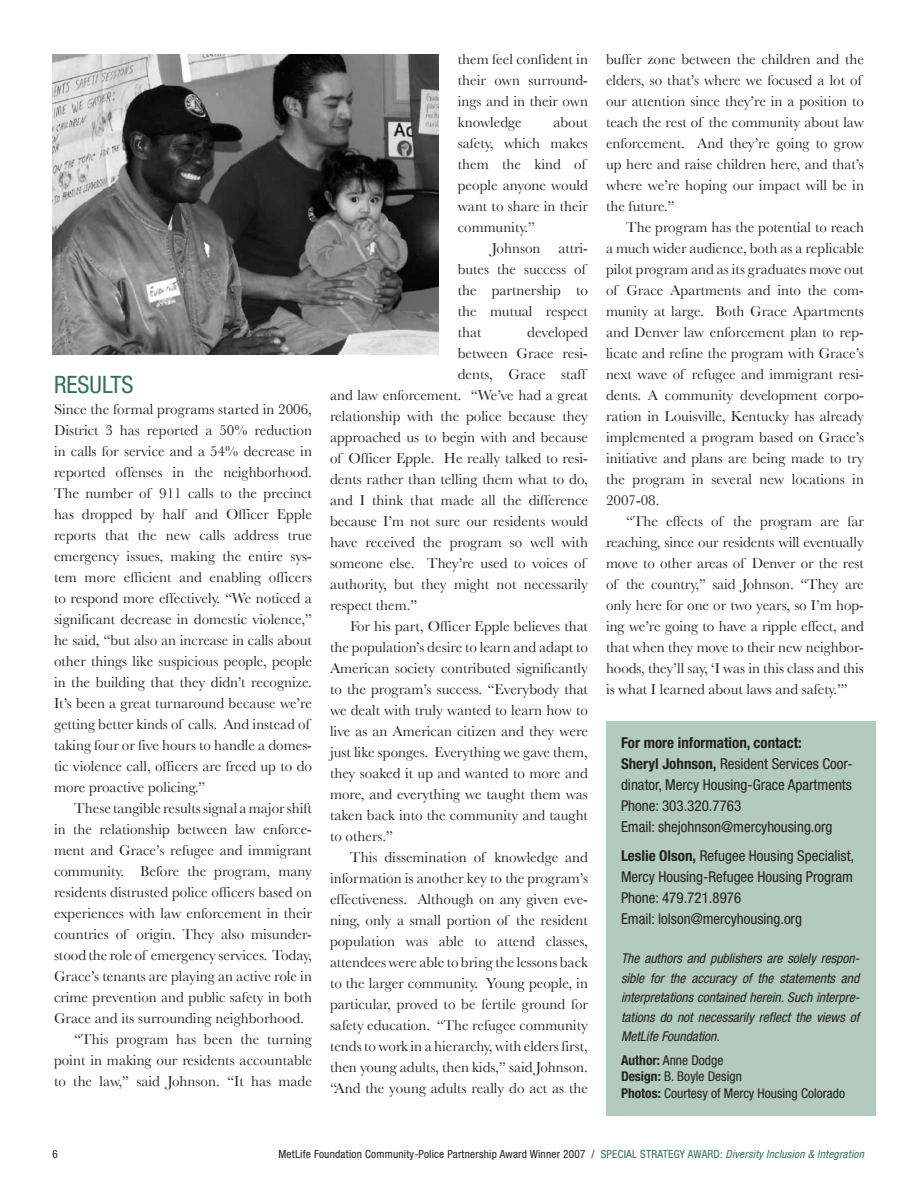
<style>
.page{position:relative;width:918px;height:1188px;background:#fff}
.page>*{position:absolute;margin:0;border:0;box-sizing:border-box;transform-origin:0 0}
.heading_2{font:condensed 24px "Helvetica Neue";color:#327159}
.text{font:15px/21px "Baskerville";color:#231f20;text-align:justify}
.text-2{font:condensed 15px/21px "Helvetica Neue";color:#231f20}
.text-3{font:700 condensed 15px "Helvetica Neue";color:#231f20}
.Callout_Text{font:italic condensed 13.5px/19.5px "Helvetica Neue";color:#231f20;text-align:justify}
.text-4{font:condensed 13.5px "Helvetica Neue";color:#231f20}
.t1{font:condensed 11.25px "Helvetica Neue";letter-spacing:.02em;color:#231f20}
.s1{font-weight:700}
.s2{color:#327159}
.s3{font-style:italic;color:#327159}
</style>
<div class="page">
<img style="left:52px;top:54px;width:386px;height:300px">
<div style="left:606px;top:722px;width:270px;height:394px;background:#b3cac0"></div>
<p class="heading_2" style="left:54px;top:370px;width:81px">Results</p>
<p class="text" style="left:54px;top:398px;width:260px;text-align:left">Since the formal programs started in 2006, District 3 has reported a 50% reduction in calls for service and a 54% decrease in reported offenses in the neighborhood.<br>The number of 911 calls to the precinct has dropped by half and Officer Epple reports that the new calls address true emergency issues, making the entire sys&shy;tem more efficient and enabling officers to respond more effectively. “We noticed a significant decrease in domestic violence,” he said, “but also an increase in calls about other things like suspicious people, people in the building that they didn’t recognize.<br>It’s been a great turnaround because we’re getting better kinds of calls. And instead of taking four or five hours to handle a domes&shy;tic violence call, officers are freed up to do more proactive policing.”</p>
<p class="text" style="left:54px;top:797px;width:260px;text-indent:20px">These tangible results signal a major shift in the relationship between law enforce&shy;ment and Grace’s refugee and immigrant community. Before the program, many residents distrusted police officers based on experiences with law enforcement in their countries of origin. They also misunder&shy;stood the role of emergency services. Today, Grace’s tenants are playing an active role in crime prevention and public safety in both Grace and its surrounding neighborhood.</p>
<p class="text" style="left:54px;top:1028px;width:260px;text-indent:20px">“This program has been the turning point in making our residents accountable to the law,” said Johnson. “It has made</p>
<p class="text" style="left:458px;top:49px;width:132px">them feel confident in their own surround&shy;ings and in their own knowledge</p>
<p class="text" style="left:458px;top:112px;width:132px;text-align:left;text-indent:96px">about safety, which makes them the kind of people anyone would want to share in their community.”</p>
<p class="text" style="left:458px;top:238px;width:132px;text-align:left;text-indent:34px">Johnson attri&shy;butes the success of the partnership to the mutual respect that</p>
<p class="text" style="left:527px;top:322px;width:62px">developed</p>
<p class="text" style="left:458px;top:343px;width:132px">between Grace resi-</p>
<p class="text" style="left:458px;top:364px;width:129px">dents, Grace staff</p>
<p class="text" style="left:330px;top:385px;width:260px">and law enforcement. “We’ve had a great</p>
<p class="text" style="left:330px;top:406px;width:259px">relationship with the police because they</p>
<p class="text" style="left:330px;top:427px;width:259px">approached us to begin with and because</p>
<p class="text" style="left:330px;top:448px;width:260px">of Officer Epple. He really talked to resi-</p>
<p class="text" style="left:330px;top:469px;width:259px">dents rather than telling them what to do,</p>
<p class="text" style="left:330px;top:490px;width:259px">and I think that made all the difference</p>
<p class="text" style="left:330px;top:511px;width:259px">because I’m not sure our residents would</p>
<p class="text" style="left:330px;top:532px;width:259px">have received the program so well with</p>
<p class="text" style="left:330px;top:553px;width:257px">someone else. They’re used to voices of</p>
<p class="text" style="left:330px;top:574px;width:259px">authority, but they might not necessarily</p>
<p class="text" style="left:330px;top:595px;width:89px">respect them.”</p>
<p class="text" style="left:330px;top:616px;width:260px;text-indent:20px">For his part, Officer Epple believes that the population’s desire to learn and adapt to American society contributed significantly to the program’s success. “Everybody that we dealt with truly wanted to learn how to live as an American citizen and they were just like sponges. Everything we gave them, they soaked it up and wanted to more and more, and everything we taught them was taken back into the community and taught to others.”</p>
<p class="text" style="left:330px;top:847px;width:260px;text-indent:20px">This dissemination of knowledge and information is another key to the program’s effectiveness. Although on any given eve&shy;ning, only a small portion of the resident population was able to attend classes, attendees were able to bring the lessons back to the larger community. Young people, in particular, proved to be fertile ground for safety education. “The refugee community tends to work in a hierarchy, with elders first, then young adults, then kids,” said Johnson. “And the young adults really do act as the</p>
<p class="text" style="left:606px;top:49px;width:259px;text-align:left">buffer zone between the children and the elders, so that’s where we focused a lot of our attention since they’re in a position to teach the rest of the community about law enforcement. And they’re going to grow up here and raise children here, and that’s where we’re hoping our impact will be in the future.”</p>
<p class="text" style="left:606px;top:217px;width:260px;text-indent:20px">The program has the potential to reach a much wider audience, both as a replicable pilot program and as its graduates move out of Grace Apartments and into the com&shy;munity at large. Both Grace Apartments and Denver law enforcement plan to rep&shy;licate and refine the program with Grace’s next wave of refugee and immigrant resi&shy;dents. A community development corpo&shy;ration in Louisville, Kentucky has already implemented a program based on Grace’s initiative and plans are being made to try the program in several new locations in 2007-08.</p>
<p class="text" style="left:606px;top:511px;width:260px;text-indent:20px">“The effects of the program are far reaching, since our residents will eventually move to other areas of Denver or the rest of the country,” said Johnson. “They are only here for one or two years, so I’m hop&shy;ing we’re going to have a ripple effect, and that when they move to their new neighbor&shy;hoods, they’ll say, ‘I was in this class and this is what I learned about laws and safety.’”</p>
<p class="text-3" style="left:621px;top:733px;width:182px">For more information, contact:</p>
<p class="text-2" style="left:621px;top:753px;width:233px"><span class="s1">Sheryl Johnson,</span> Resident Services Coor&shy;dinator, Mercy Housing-Grace Apartments</p>
<p class="text-2" style="left:621px;top:795px;width:122px">Phone: 303.320.7763</p>
<p class="text-2" style="left:621px;top:816px;width:213px">Email: shejohnson@mercyhousing.org</p>
<p class="text-2" style="left:621px;top:846px;width:235px"><span class="s1">Leslie Olson,</span> Refugee Housing Specialist,<br>Mercy Housing-Refugee Housing Program</p>
<p class="text-2" style="left:621px;top:888px;width:122px">Phone: 479.721.8976</p>
<p class="text-2" style="left:621px;top:909px;width:183px">Email: lolson@mercyhousing.org</p>
<p class="Callout_Text" style="left:621px;top:949px;width:240px">The authors and publishers are solely respon&shy;sible for the accuracy of the statements and interpretations contained herein. Such interpre&shy;tations do not necessarily reflect the views of MetLife Foundation.</p>
<p class="text-4" style="left:621px;top:1052px;width:104px"><span class="s1">Author:</span> Anne Dodge</p>
<p class="text-4" style="left:621px;top:1069px;width:123px"><span class="s1">Design:</span> B. Boyle Design</p>
<p class="text-4" style="left:621px;top:1085px;width:226px"><span class="s1">Photos:</span> Courtesy of Mercy Housing Colorado</p>
<p class="t1" style="left:52px;top:1147px;width:7px">6</p>
<p class="t1" style="left:279px;top:1147px;width:587px">M etLife Foundation Community-Police Partnership Award Winner 2007 / <span class="s2">special strategy award:</span> <span class="s3">Diversity Inclusion &amp; Integration</span></p>
</div>
